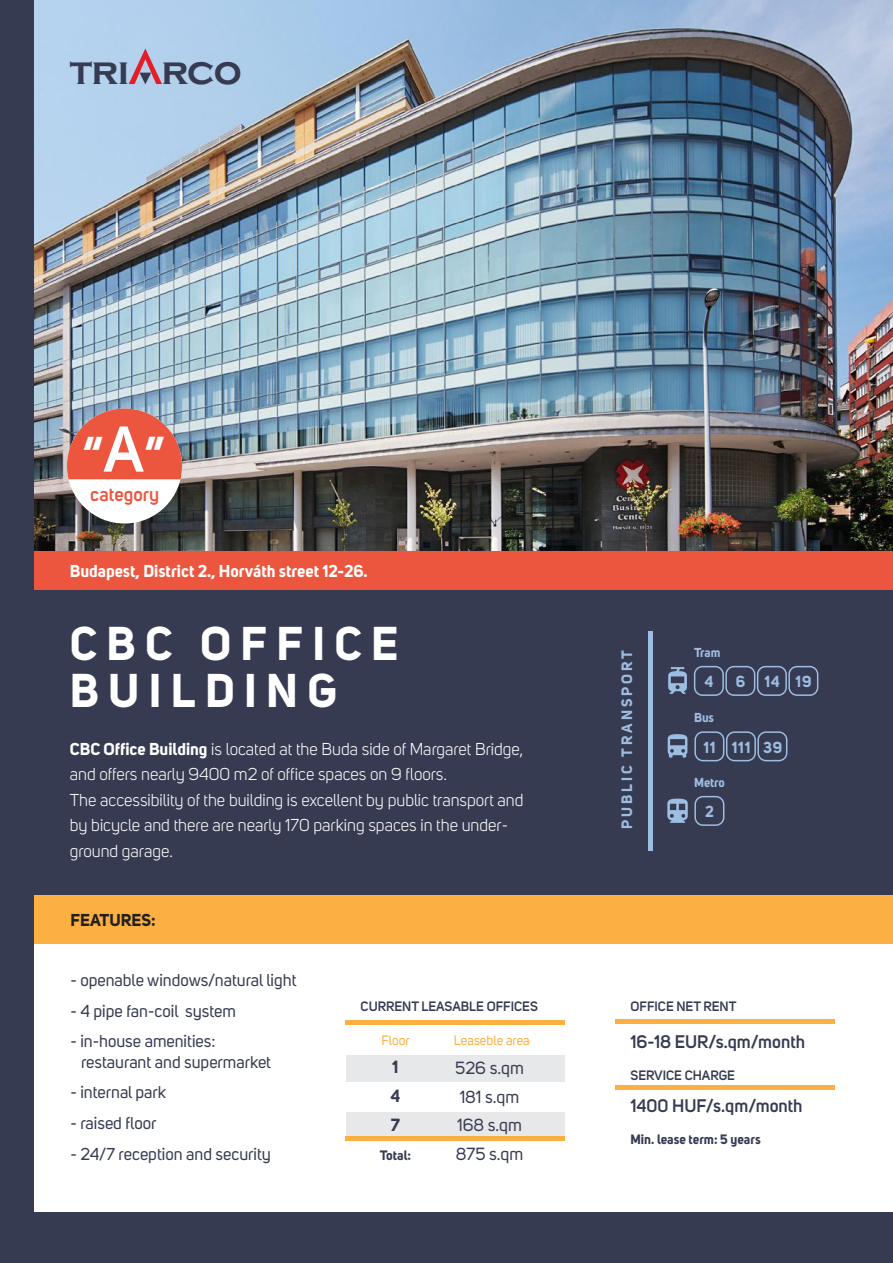
<style>
.page{position:relative;width:893px;height:1263px;background:#fff}
.page>*{position:absolute;margin:0;border:0;box-sizing:border-box;transform-origin:0 0}
.t1{font:600 49.95px "Uni Sans";color:#fff}
.t2{font:700 46.8px/46.8px "Uni Sans";letter-spacing:.2em;color:#fff}
.t3{font:700 39.3px "Copperplate Gothic";letter-spacing:-.02em;color:#373b52}
.t4{font:600 19.2px "Uni Sans";color:#ed563e}
.t5{font:600 18px "Uni Sans";color:#373b52}
.t6{font:17.4px/28.8px "Uni Sans";color:#373b52}
.t7{font:700 17.4px/28.8px "Uni Sans";color:#373b52;text-align:justify}
.t8{font:16.95px/25.5px "Uni Sans";color:#fff}
.t9{font:16.95px/20.4px "Uni Sans";color:#373b52}
.t10{font:700 16.95px "Uni Sans";color:#fff}
.t11{font:700 16.95px "Uni Sans";color:#231f20}
.t12{font:700 15.75px "Uni Sans";letter-spacing:.05em;color:#9dbde1}
.t13{font:700 14.85px "Uni Sans";letter-spacing:.2em;color:#9dbde1}
.t14{font:600 13.5px "Uni Sans";color:#373b52}
.t15{font:700 13.5px "Uni Sans";color:#373b52}
.t16{font:13.5px "Uni Sans";color:#fbb041}
.t17{font:700 12.9px "Uni Sans";color:#9dbde1}
.s1{font-size:63.75px}
.s2{font-weight:700}
</style>
<div class="page">
<img style="left:33px;top:0;width:860px;height:551px">
<div style="left:33px;top:894px;width:860px;height:50px;background:#fbb041"></div>
<div style="left:0;top:590px;width:893px;height:304px;background:#373b52"></div>
<div style="left:0;top:1212px;width:893px;height:51px;background:#373b52"></div>
<div style="left:33px;top:551px;width:860px;height:39px;background:#ed563e"></div>
<div style="left:0;top:0;width:33px;height:1263px;background:#373b52"></div>
<div style="left:67px;top:408px;width:115px;height:115px;background:#fff;border-radius:50%"></div>
<svg style="left:67px;top:408px;width:115px;height:71px;background:#dc6454"></svg>
<div style="left:346px;top:1055px;width:218px;height:26px;background:#e7e8e9"></div>
<div style="left:346px;top:1112px;width:218px;height:26px;background:#e7e8e9"></div>
<div style="left:346px;top:1020px;width:219px;height:5px;background:#fbb041"></div>
<hr style="left:346px;top:1137px;width:219px;height:4px;background:#fbb041">
<svg style="left:668px;top:667px;width:19px;height:27px"></svg>
<svg style="left:668px;top:734px;width:19px;height:24px"></svg>
<svg style="left:694px;top:666px;width:124px;height:30px"></svg>
<svg style="left:694px;top:796px;width:30px;height:30px"></svg>
<svg style="left:694px;top:731px;width:93px;height:30px"></svg>
<svg style="left:667px;top:799px;width:21px;height:24px"></svg>
<hr style="left:615px;top:1020px;width:220px;height:4px;background:#fbb041">
<hr style="left:615px;top:1086px;width:220px;height:4px;background:#fbb041">
<svg style="left:129px;top:48px;width:33px;height:36px"></svg>
<hr style="left:648px;top:631px;width:4px;height:219px;background:#9dbde1">
<h3 class="t3" style="left:70px;top:49px;width:174px">tri rco</h3>
<h1 class="t1" style="left:82px;top:425px;width:84px">“<span class="s1">A</span>”</h1>
<p class="t4" style="left:90px;top:483px;width:70px">category</p>
<p class="t10" style="left:70px;top:560px;width:299px">Budapest, District 2., Horváth street 12-26.</p>
<h2 class="t2" style="left:70px;top:620px;width:330px">CBC OFFICE<br>BUILDING</h2>
<p class="t8" style="left:70px;top:736px;width:455px"><span class="s2">CBC Office Building</span> is located at the Buda side of Margaret Bridge, and offers nearly 9400 m2 of office spaces on 9 floors.<br>The accessibility of the building is excellent by public transport and by bicycle and there are nearly 170 parking spaces in the under&shy;ground garage.</p>
<p class="t11" style="left:70px;top:910px;width:87px">FEATURES:</p>
<p class="t9" style="left:70px;top:970px;width:228px">- openable windows/natural light</p>
<p class="t9" style="left:70px;top:1001px;width:167px">- 4 pipe fan-coil system</p>
<p class="t9" style="left:81px;top:1031px;width:192px;text-indent:-11px">- in-house amenities: restaurant and supermarket</p>
<p class="t9" style="left:70px;top:1082px;width:97px">- internal park</p>
<p class="t9" style="left:70px;top:1113px;width:88px">- raised floor</p>
<p class="t9" style="left:70px;top:1144px;width:202px">- 24/7 reception and security</p>
<p class="t14" style="left:361px;top:998px;width:179px">CURRENT LEASABLE OFFICES</p>
<p class="t16" style="left:454px;top:1032px;width:77px">Leaseble area</p>
<p class="t16" style="left:381px;top:1032px;width:30px">Floor</p>
<p class="t7" style="left:390px;top:1053px;width:11px">1<br>4<br>7</p>
<p class="t15" style="left:380px;top:1146px;width:33px">Total:</p>
<p class="t6" style="left:455px;top:1053px;width:70px">526 s.qm<br>181 s.qm<br>168 s.qm<br>875 s.qm</p>
<p class="t13" style="left:618px;top:829px;width:181px;rotate:-90deg">PUBLIC TRANSPORT</p>
<p class="t17" style="left:694px;top:644px;width:28px">Tram</p>
<p class="t12" style="left:704px;top:672px;width:10px">4</p>
<p class="t12" style="left:736px;top:672px;width:77px">6 14 19</p>
<p class="t17" style="left:694px;top:710px;width:22px">Bus</p>
<p class="t12" style="left:732px;top:737px;width:52px">111 39</p>
<p class="t12" style="left:704px;top:737px;width:14px">11</p>
<p class="t17" style="left:694px;top:774px;width:32px">Metro</p>
<p class="t12" style="left:705px;top:802px;width:10px">2</p>
<p class="t14" style="left:630px;top:998px;width:108px">OFFICE NET RENT</p>
<p class="t5" style="left:630px;top:1031px;width:176px">16-18 EUR/s.qm/month</p>
<p class="t14" style="left:630px;top:1067px;width:106px">SERVICE CHARGE</p>
<p class="t5" style="left:630px;top:1095px;width:174px">1400 HUF/s.qm/month</p>
<p class="t15" style="left:630px;top:1130px;width:132px">Min. lease term: 5 years</p>
</div>
